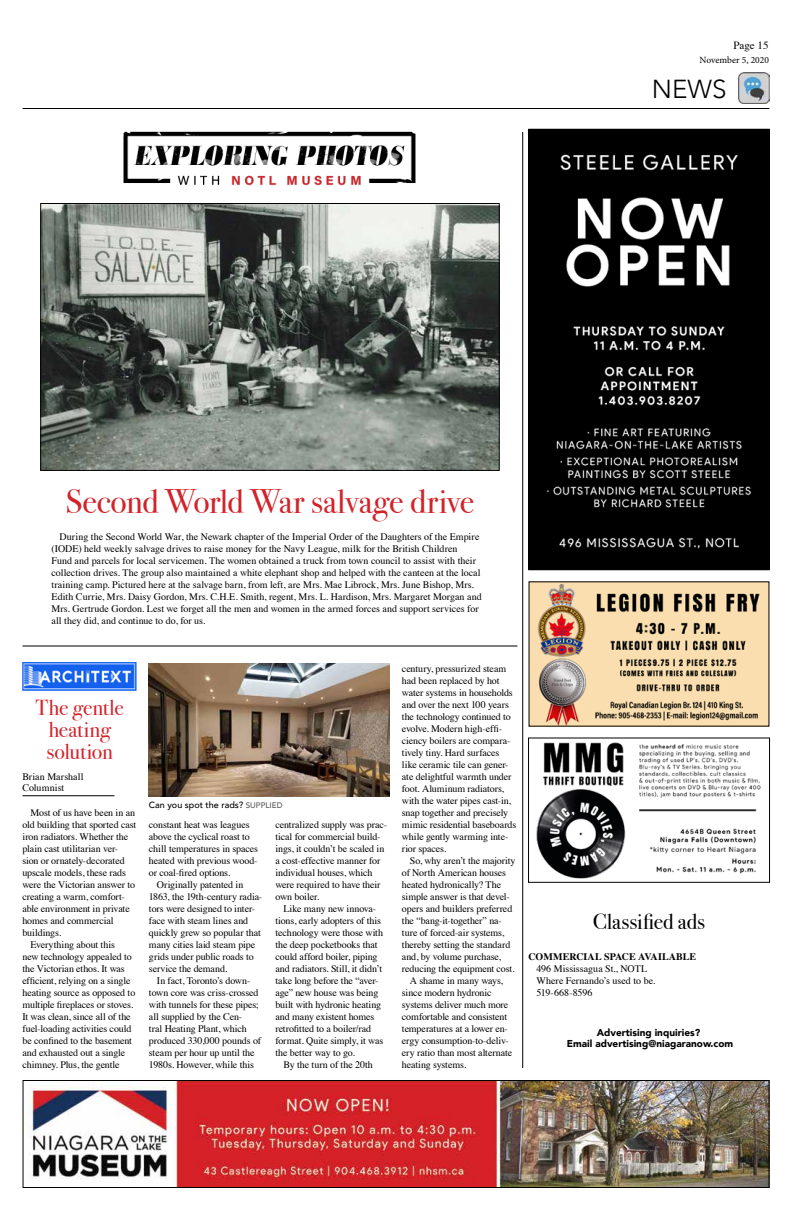
<style>
.page{position:relative;width:792px;height:1224px;background:#fff}
.page>*{position:absolute;margin:0;border:0;box-sizing:border-box;transform-origin:0 0}
.t1{font:34px "Bodoni Svty Two ITCTT";letter-spacing:-.005em;color:#d2232a}
.t2{font:300 26px "Avenir";color:#000}
.t3{font:22px/22px "Bodoni Svty Two ITCTT";letter-spacing:-.005em;color:#d2232a;text-align:center}
.t4{font:22px "Bodoni Svty Two ITCTT";letter-spacing:.005em;color:#000}
.t5{font:11px "Times";color:#000}
.t6{font:10px/12px "Times";letter-spacing:-.005em;color:#000}
.t7{font:900 10px/11px "Avenir";color:#000;text-align:center}
.t8{font:700 10px "Times";color:#000}
.t9{font:9.5px "Minion Pro";color:#000}
.t10{font:500 9px "Avenir";color:#000}
.s1{font-size:8px;color:#58595b}
</style>
<div class="page">
<hr style="left:22px;top:108px;width:748px;height:1px;background:#000">
<img style="left:738px;top:72px;width:31px;height:31px">
<img style="left:26px;top:1082px;width:742px;height:104px">
<div style="left:23px;top:1080px;width:747px;height:108px;border:1px solid #000"></div>
<img style="left:123px;top:131px;width:293px;height:55px">
<img style="left:42px;top:205px;width:456px;height:264px">
<div style="left:40px;top:203px;width:460px;height:268px;border:1px solid #000"></div>
<hr style="left:22px;top:796px;width:92px;height:1px;background:#000">
<img style="left:22px;top:662px;width:115px;height:28px">
<img style="left:149px;top:663px;width:241px;height:133px">
<hr style="left:22px;top:646px;width:495px;height:1px;background:#000">
<hr style="left:522px;top:132px;width:1px;height:936px;background:#000">
<img style="left:531px;top:583px;width:236px;height:142px">
<img style="left:531px;top:131px;width:237px;height:437px">
<div style="left:529px;top:129px;width:241px;height:441px;border:1px solid #000"></div>
<img style="left:536px;top:742px;width:225px;height:137px">
<div style="left:528px;top:738px;width:242px;height:145px;border:1px solid #000"></div>
<p class="t5" style="left:733px;top:35px;width:37px">Page 15</p>
<p class="t9" style="left:700px;top:54px;width:71px">November 5, 2020</p>
<h2 class="t2" style="left:652px;top:74px;width:76px">NEWS</h2>
<h1 class="t1" style="left:66px;top:473px;width:410px">Second World War salvage drive</h1>
<p class="t6" style="left:51px;top:530px;width:432px;text-indent:8px">During the Second World War, the Newark chapter of the Imperial Order of the Daughters of the Empire (IODE) held weekly salvage drives to raise money for the Navy League, milk for the British Children<br>Fund and parcels for local servicemen. The women obtained a truck from town council to assist with their collection drives. The group also maintained a white elephant shop and helped with the canteen at the local training camp. Pictured here at the salvage barn, from left, are Mrs. Mae Librock, Mrs. June Bishop, Mrs.<br>Edith Currie, Mrs. Daisy Gordon, Mrs. C.H.E. Smith, regent, Mrs. L. Hardison, Mrs. Margaret Morgan and Mrs. Gertrude Gordon. Lest we forget all the men and women in the armed forces and support services for all they did, and continue to do, for us.</p>
<h3 class="t3" style="left:36px;top:694px;width:90px">The gentle heating solution</h3>
<p class="t6" style="left:22px;top:770px;width:62px;line-height:11px">Brian Marshall<br>Columnist</p>
<p class="t6" style="left:30px;top:806px;width:106px">Most of us have been in an</p>
<p class="t6" style="left:22px;top:818px;width:115px">old building that sported cast</p>
<p class="t6" style="left:22px;top:830px;width:107px">iron radiators. Whether the</p>
<p class="t6" style="left:22px;top:842px;width:97px">plain cast utilitarian ver-</p>
<p class="t6" style="left:22px;top:854px;width:104px">sion or ornately-decorated</p>
<p class="t6" style="left:22px;top:866px;width:105px">upscale models, these rads</p>
<p class="t6" style="left:22px;top:878px;width:114px">were the Victorian answer to</p>
<p class="t6" style="left:22px;top:890px;width:104px">creating a warm, comfort-</p>
<p class="t6" style="left:22px;top:902px;width:109px">able environment in private</p>
<p class="t6" style="left:22px;top:914px;width:93px">homes and commercial</p>
<p class="t6" style="left:22px;top:926px;width:40px">buildings.</p>
<p class="t6" style="left:30px;top:938px;width:86px">Everything about this</p>
<p class="t6" style="left:22px;top:950px;width:111px">new technology appealed to</p>
<p class="t6" style="left:22px;top:962px;width:104px">the Victorian ethos. It was</p>
<p class="t6" style="left:22px;top:974px;width:110px">efficient, relying on a single</p>
<p class="t6" style="left:22px;top:986px;width:114px">heating source as opposed to</p>
<p class="t6" style="left:22px;top:998px;width:112px">multiple fireplaces or stoves.</p>
<p class="t6" style="left:22px;top:1010px;width:110px">It was clean, since all of the</p>
<p class="t6" style="left:22px;top:1022px;width:110px">fuel-loading activities could</p>
<p class="t6" style="left:22px;top:1034px;width:111px">be confined to the basement</p>
<p class="t6" style="left:22px;top:1046px;width:104px">and exhausted out a single</p>
<p class="t6" style="left:22px;top:1058px;width:99px">chimney. Plus, the gentle</p>
<p class="t10" style="left:149px;top:797px;width:135px">Can you spot the rads? <span class="s1">SUPPLIED</span></p>
<p class="t6" style="left:149px;top:818px;width:111px">constant heat was leagues above the cyclical roast to chill temperatures in spaces heated with previous wood&shy;or coal-fired options.</p>
<p class="t6" style="left:149px;top:878px;width:115px;text-indent:8px">Originally patented in<br>1863, the 19th-century radia&shy;tors were designed to inter&shy;face with steam lines and quickly grew so popular that many cities laid steam pipe grids under public roads to service the demand.</p>
<p class="t6" style="left:149px;top:974px;width:114px;text-indent:8px">In fact, Toronto’s down&shy;town core was criss-crossed with tunnels for these pipes; all supplied by the Cen-<br>tral Heating Plant, which produced 330,000 pounds of steam per hour up until the<br>1980s. However, while this</p>
<p class="t6" style="left:275px;top:818px;width:113px">centralized supply was prac&shy;tical for commercial build&shy;ings, it couldn’t be scaled in a cost-effective manner for individual houses, which were required to have their own boiler.</p>
<p class="t6" style="left:275px;top:902px;width:109px;text-indent:8px">Like many new innova&shy;tions, early adopters of this technology were those with the deep pocketbooks that could afford boiler, piping and radiators. Still, it didn’t take long before the “aver&shy;age” new house was being built with hydronic heating and many existent homes retrofitted to a boiler/rad format. Quite simply, it was the better way to go.</p>
<p class="t6" style="left:283px;top:1058px;width:91px">By the turn of the 20th</p>
<p class="t6" style="left:402px;top:662px;width:116px">century, pressurized steam had been replaced by hot water systems in households and over the next 100 years the technology continued to evolve. Modern high-effi&shy;ciency boilers are compara&shy;tively tiny. Hard surfaces like ceramic tile can gener&shy;ate delightful warmth under foot. Aluminum radiators, with the water pipes cast-in, snap together and precisely mimic residential baseboards while gently warming inte&shy;rior spaces.</p>
<p class="t6" style="left:410px;top:854px;width:107px">So, why aren’t the majority</p>
<p class="t6" style="left:402px;top:866px;width:106px">of North American houses</p>
<p class="t6" style="left:402px;top:878px;width:101px">heated hydronically? The</p>
<p class="t6" style="left:402px;top:890px;width:109px">simple answer is that devel-</p>
<p class="t6" style="left:402px;top:902px;width:112px">opers and builders preferred</p>
<p class="t6" style="left:402px;top:914px;width:101px">the “bang-it-together” na-</p>
<p class="t6" style="left:402px;top:926px;width:104px">ture of forced-air systems,</p>
<p class="t6" style="left:402px;top:938px;width:110px">thereby setting the standard</p>
<p class="t6" style="left:402px;top:950px;width:101px">and, by volume purchase,</p>
<p class="t6" style="left:402px;top:962px;width:114px">reducing the equipment cost.</p>
<p class="t6" style="left:410px;top:974px;width:95px">A shame in many ways,</p>
<p class="t6" style="left:402px;top:986px;width:91px">since modern hydronic</p>
<p class="t6" style="left:402px;top:998px;width:108px">systems deliver much more</p>
<p class="t6" style="left:402px;top:1010px;width:107px">comfortable and consistent</p>
<p class="t6" style="left:402px;top:1022px;width:108px">temperatures at a lower en-</p>
<p class="t6" style="left:402px;top:1034px;width:109px">ergy consumption-to-deliv-</p>
<p class="t6" style="left:402px;top:1046px;width:112px">ery ratio than most alternate</p>
<p class="t6" style="left:402px;top:1058px;width:66px">heating systems.</p>
<h3 class="t4" style="left:593px;top:904px;width:114px">Classified ads</h3>
<p class="t8" style="left:529px;top:947px;width:169px">COMMERCIAL SPACE AVAILABLE</p>
<p class="t6" style="left:537px;top:962px;width:120px">496 Mississagua St., NOTL<br>Where Fernando’s used to be.<br>519-668-8596</p>
<p class="t7" style="left:567px;top:1027px;width:168px">Advertising inquiries?<br>Email advertising@niagaranow.com</p>
</div>
